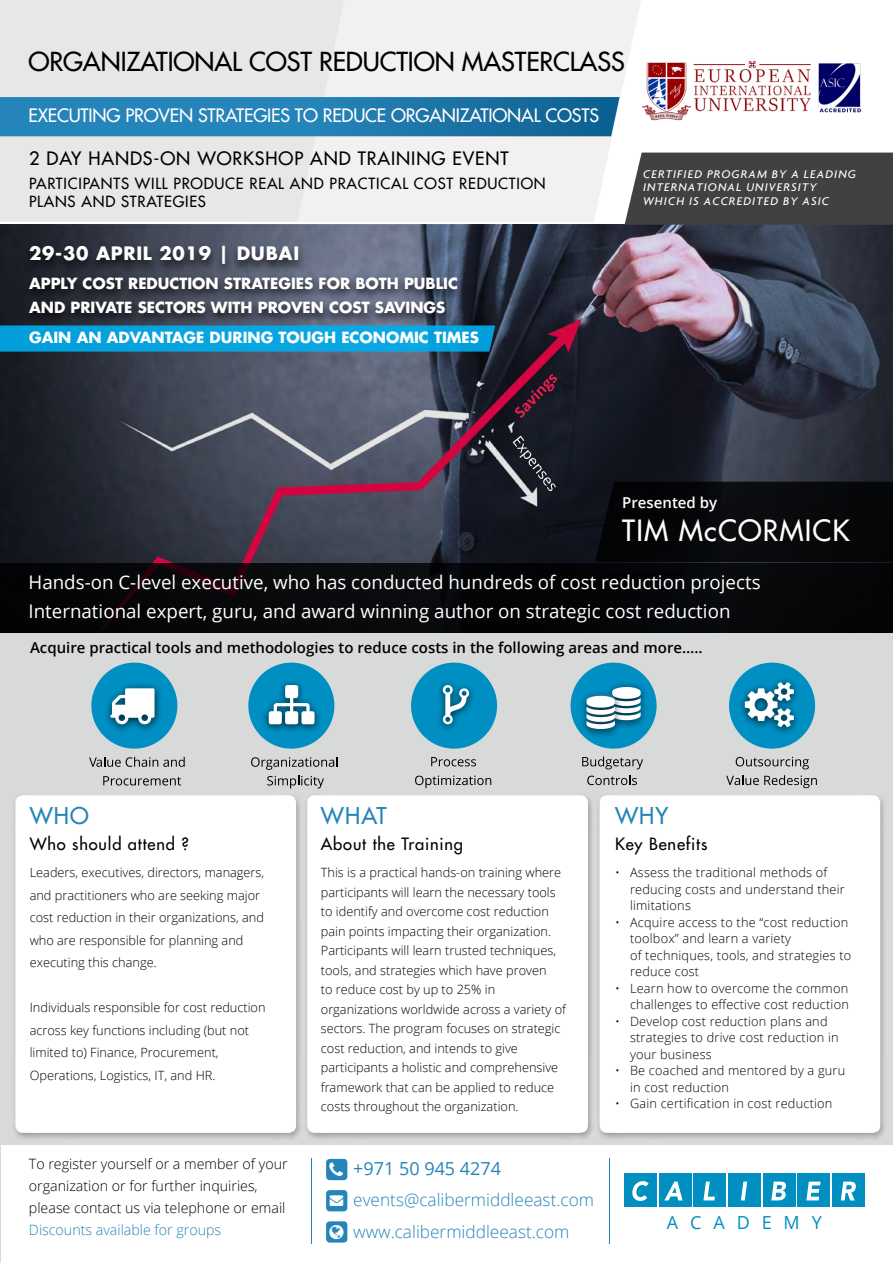
<style>
.page{position:relative;width:893px;height:1263px;background:#fff}
.page>*{position:absolute;margin:0;border:0;box-sizing:border-box;transform-origin:0 0}
.t1{font:28.5px "Futura LT";letter-spacing:.04em;color:#fff}
.t2{font:25.5px "Futura LT";letter-spacing:-.005em;color:#000}
.t3{font:22.5px "Futura LT";letter-spacing:.05em;color:#2584b9}
.t4{font:18.75px/28.5px "Open Sans";color:#fff}
.t5{font:18px "Futura LT";letter-spacing:-.01em;color:#fff}
.t6{font:18px "Futura LT";letter-spacing:.05em;color:#000}
.t7{font:700 18px "Futura LT";letter-spacing:.04em;color:#fff}
.t8{font:18px "Open Sans";color:#2584b9}
.t9{font:18px "Open Sans";letter-spacing:.66em;color:#018fc1}
.t10{font:300 17.25px/32.7px "Open Sans";color:#2584b9}
.t11{font:16.5px "Futura LT";letter-spacing:.05em;color:#000}
.t12{font:700 15px/24px "Futura LT";color:#fff}
.t13{font:600 15px "Open Sans";color:#000}
.t14{font:15px/18px "Futura LT";letter-spacing:.05em;color:#000}
.t15{font:600 15px "Open Sans";color:#fff}
.t16{font:300 14.25px/22px "Open Sans";color:#000}
.t17{font:300 14.25px "Open Sans";color:#2584b9}
.t18{font:300 12.75px/19.5px "Open Sans";color:#000}
.t19{font:italic 500 12px/13.5px "Agenda";letter-spacing:.09em;color:#fff}
</style>
<div class="page">
<svg style="left:344px;top:0;width:297px;height:222px;fill:#f2f1ef"></svg>
<svg style="left:0;top:0;width:344px;height:222px;background:#e8e7e5"></svg>
<svg style="left:0;top:226px;width:893px;height:337px;background:#3c3c4a"></svg>
<div style="left:625px;top:153px;width:268px;height:72px;background:#414042"></div>
<div style="left:0;top:563px;width:893px;height:70px;background:#060709"></div>
<div style="left:0;top:633px;width:893px;height:630px;background:#d8dad9"></div>
<hr style="left:892px;top:404px;width:1px;height:750px;background:#efeeed">
<div style="left:1px;top:1145px;width:892px;height:118px;background:#fff"></div>
<div style="left:12px;top:793px;width:291px;height:348px;background:#000;opacity:.25"></div>
<div style="left:15px;top:795px;width:281px;height:338px;background:#fff;border-radius:8px"></div>
<div style="left:304px;top:793px;width:291px;height:348px;background:#000;opacity:.25"></div>
<div style="left:307px;top:795px;width:281px;height:338px;background:#fff;border-radius:8px"></div>
<div style="left:596px;top:793px;width:291px;height:348px;background:#000;opacity:.25"></div>
<div style="left:600px;top:795px;width:280px;height:338px;background:#fff;border-radius:8px"></div>
<hr style="left:311px;top:1158px;width:1px;height:85px;background:#2584b9">
<hr style="left:609px;top:1158px;width:1px;height:85px;background:#2584b9">
<div style="left:326px;top:1159px;width:21px;height:21px;background:#2584b9;border-radius:4px"></div>
<div style="left:326px;top:1190px;width:21px;height:21px;background:#2584b9;border-radius:4px"></div>
<div style="left:326px;top:1221px;width:21px;height:21px;background:#2584b9;border-radius:4px"></div>
<svg style="left:0;top:97px;width:620px;height:39px;background:#217baf"></svg>
<div style="left:595px;top:482px;width:298px;height:80px;background:#06070a"></div>
<div style="left:22px;top:243px;width:284px;height:33px;background:#000;opacity:.75"></div>
<div style="left:22px;top:274px;width:443px;height:51px;background:#000;opacity:.75"></div>
<div style="left:624px;top:1174px;width:32px;height:33px;background:#018fc1"></div>
<svg style="left:632px;top:1181px;width:17px;height:20px"></svg>
<div style="left:659px;top:1174px;width:32px;height:33px;background:#018fc1"></div>
<svg style="left:664px;top:1181px;width:19px;height:19px"></svg>
<div style="left:694px;top:1174px;width:32px;height:33px;background:#018fc1"></div>
<svg style="left:703px;top:1181px;width:12px;height:19px"></svg>
<div style="left:728px;top:1174px;width:32px;height:33px;background:#018fc1"></div>
<svg style="left:741px;top:1181px;width:6px;height:19px"></svg>
<div style="left:763px;top:1174px;width:32px;height:33px;background:#018fc1"></div>
<svg style="left:771px;top:1181px;width:15px;height:19px"></svg>
<div style="left:798px;top:1174px;width:32px;height:33px;background:#018fc1"></div>
<svg style="left:806px;top:1181px;width:15px;height:19px"></svg>
<div style="left:832px;top:1174px;width:32px;height:33px;background:#018fc1"></div>
<svg style="left:841px;top:1181px;width:15px;height:19px"></svg>
<img style="left:643px;top:61px;width:219px;height:60px">
<svg style="left:0;top:325px;width:495px;height:27px;background:#089fda"></svg>
<div style="left:886px;top:538px;width:7px;height:58px;background:#000"></div>
<svg style="left:89px;top:757px;width:96px;height:10px"></svg>
<svg style="left:103px;top:776px;width:78px;height:9px"></svg>
<svg style="left:251px;top:757px;width:86px;height:31px"></svg>
<svg style="left:582px;top:756px;width:61px;height:13px"></svg>
<svg style="left:587px;top:775px;width:50px;height:10px"></svg>
<svg style="left:736px;top:757px;width:73px;height:12px"></svg>
<svg style="left:726px;top:775px;width:91px;height:13px"></svg>
<svg style="left:431px;top:757px;width:45px;height:9px"></svg>
<svg style="left:415px;top:775px;width:76px;height:13px"></svg>
<div style="left:91px;top:663px;width:86px;height:86px;background:#008fc2;border-radius:50%"></div>
<div style="left:248px;top:663px;width:86px;height:86px;background:#008fc2;border-radius:50%"></div>
<div style="left:411px;top:663px;width:86px;height:86px;background:#008fc2;border-radius:50%"></div>
<div style="left:571px;top:663px;width:86px;height:86px;background:#008fc2;border-radius:50%"></div>
<div style="left:729px;top:663px;width:86px;height:86px;background:#008fc2;border-radius:50%"></div>
<div style="left:103px;top:682px;width:59px;height:52px;background:#000;opacity:.75"></div>
<svg style="left:110px;top:688px;width:45px;height:36px;background:#b6d3dd"></svg>
<div style="left:260px;top:678px;width:62px;height:56px;background:#000;opacity:.75"></div>
<svg style="left:269px;top:685px;width:46px;height:39px"></svg>
<div style="left:435px;top:679px;width:42px;height:54px;background:#000;opacity:.75"></div>
<svg style="left:443px;top:685px;width:26px;height:39px"></svg>
<div style="left:604px;top:680px;width:45px;height:49px;background:#000;opacity:.75"></div>
<div style="left:737px;top:676px;width:65px;height:60px;background:#000;opacity:.75"></div>
<svg style="left:745px;top:682px;width:49px;height:45px;background:#6fadc3"></svg>
<div style="left:579px;top:689px;width:44px;height:49px;background:#000;opacity:.75"></div>
<svg style="left:586px;top:687px;width:55px;height:42px;background:#91baca"></svg>
<svg style="left:513px;top:436px;width:43px;height:55px;background:#33363f"></svg>
<svg style="left:515px;top:374px;width:42px;height:44px;background:#45172c"></svg>
<h2 class="t2" style="left:28px;top:45px;width:598px">ORGANIZATIONAL COST REDUCTION MASTERCLASS</h2>
<h3 class="t5" style="left:28px;top:104px;width:572px">EXECUTING PROVEN STRATEGIES TO REDUCE ORGANIZATIONAL COSTS</h3>
<h3 class="t6" style="left:29px;top:147px;width:481px">2 DAY HANDS-ON WORKSHOP AND TRAINING EVENT</h3>
<p class="t14" style="left:29px;top:175px;width:518px">PARTICIPANTS WILL PRODUCE REAL AND PRACTICAL COST REDUCTION<br>PLANS AND STRATEGIES</p>
<h3 class="t7" style="left:29px;top:241px;width:272px">29-30 APRIL 2019 | DUBAI</h3>
<p class="t12" style="left:29px;top:271px;width:430px">APPLY COST REDUCTION STRATEGIES FOR BOTH PUBLIC<br>AND PRIVATE SECTORS WITH PROVEN COST SAVINGS</p>
<p class="t12" style="left:29px;top:325px;width:451px">GAIN AN ADVANTAGE DURING TOUGH ECONOMIC TIMES</p>
<p class="t19" style="left:643px;top:167px;width:214px">CERTIFIED PROGRAM BY A LEADING<br>INTERNATIONAL UNIVERSITY<br>WHICH IS ACCREDITED BY ASIC</p>
<p class="t15" style="left:622px;top:492px;width:96px">Presented by</p>
<h1 class="t1" style="left:622px;top:512px;width:229px">TIM McCORMICK</h1>
<h3 class="t4" style="left:28px;top:568px;width:734px">Hands-on C-level executive, who has conducted hundreds of cost reduction projects<br>International expert, guru, and award winning author on strategic cost reduction</h3>
<p class="t13" style="left:30px;top:637px;width:674px">Acquire practical tools and methodologies to reduce costs in the following areas and more…..</p>
<h3 class="t3" style="left:30px;top:801px;width:61px">WHO</h3>
<h3 class="t3" style="left:321px;top:801px;width:67px">WHAT</h3>
<h3 class="t3" style="left:615px;top:801px;width:55px">WHY</h3>
<p class="t11" style="left:30px;top:834px;width:161px">Who should attend ?</p>
<p class="t11" style="left:321px;top:834px;width:144px">About the Training</p>
<p class="t11" style="left:615px;top:834px;width:94px">Key Benefits</p>
<p class="t18" style="left:30px;top:861px;width:236px;line-height:22.5px">Leaders, executives, directors, managers, and practitioners who are seeking major cost reduction in their organizations, and who are responsible for planning and executing this change.</p>
<p class="t18" style="left:30px;top:996px;width:237px;line-height:22.5px">Individuals responsible for cost reduction across key functions including (but not limited to) Finance, Procurement, Operations, Logistics, IT, and HR.</p>
<p class="t16" style="left:29px;top:1152px;width:260px">To register yourself or a member of your organization or for further inquiries, please contact us via telephone or email</p>
<p class="t17" style="left:29px;top:1220px;width:194px">Discounts available for groups</p>
<p class="t18" style="left:321px;top:862px;width:247px">This is a practical hands-on training where participants will learn the necessary tools to identify and overcome cost reduction pain points impacting their organization.<br>Participants will learn trusted techniques, tools, and strategies which have proven<br>to reduce cost by up to 25% in organizations worldwide across a variety of sectors. The program focuses on strategic cost reduction, and intends to give participants a holistic and comprehensive framework that can be applied to reduce costs throughout the organization.</p>
<h3 class="t8" style="left:353px;top:1156px;width:149px">+971 50 945 4274</h3>
<h3 class="t10" style="left:353px;top:1182px;width:242px">events@calibermiddleeast.com www.calibermiddleeast.com</h3>
<p class="t18" style="left:630px;top:864px;width:216px;line-height:16.5px;text-indent:-15px">• Assess the traditional methods of reducing costs and understand their limitations</p>
<p class="t18" style="left:630px;top:913px;width:223px;line-height:16.5px;text-indent:-15px">• Acquire access to the “cost reduction toolbox” and learn a variety<br>of techniques, tools, and strategies to reduce cost</p>
<p class="t18" style="left:615px;top:979px;width:235px;line-height:16.5px;text-align:right">• Learn how to overcome the common challenges to effective cost reduction</p>
<p class="t18" style="left:630px;top:1012px;width:210px;line-height:16.5px;text-indent:-15px">• Develop cost reduction plans and strategies to drive cost reduction in your business</p>
<p class="t18" style="left:630px;top:1062px;width:217px;line-height:16.5px;text-indent:-15px">• Be coached and mentored by a guru in cost reduction</p>
<p class="t18" style="left:615px;top:1093px;width:219px">• Gain certification in cost reduction</p>
<h3 class="t9" style="left:667px;top:1210px;width:156px">ACADEMY</h3>
</div>
